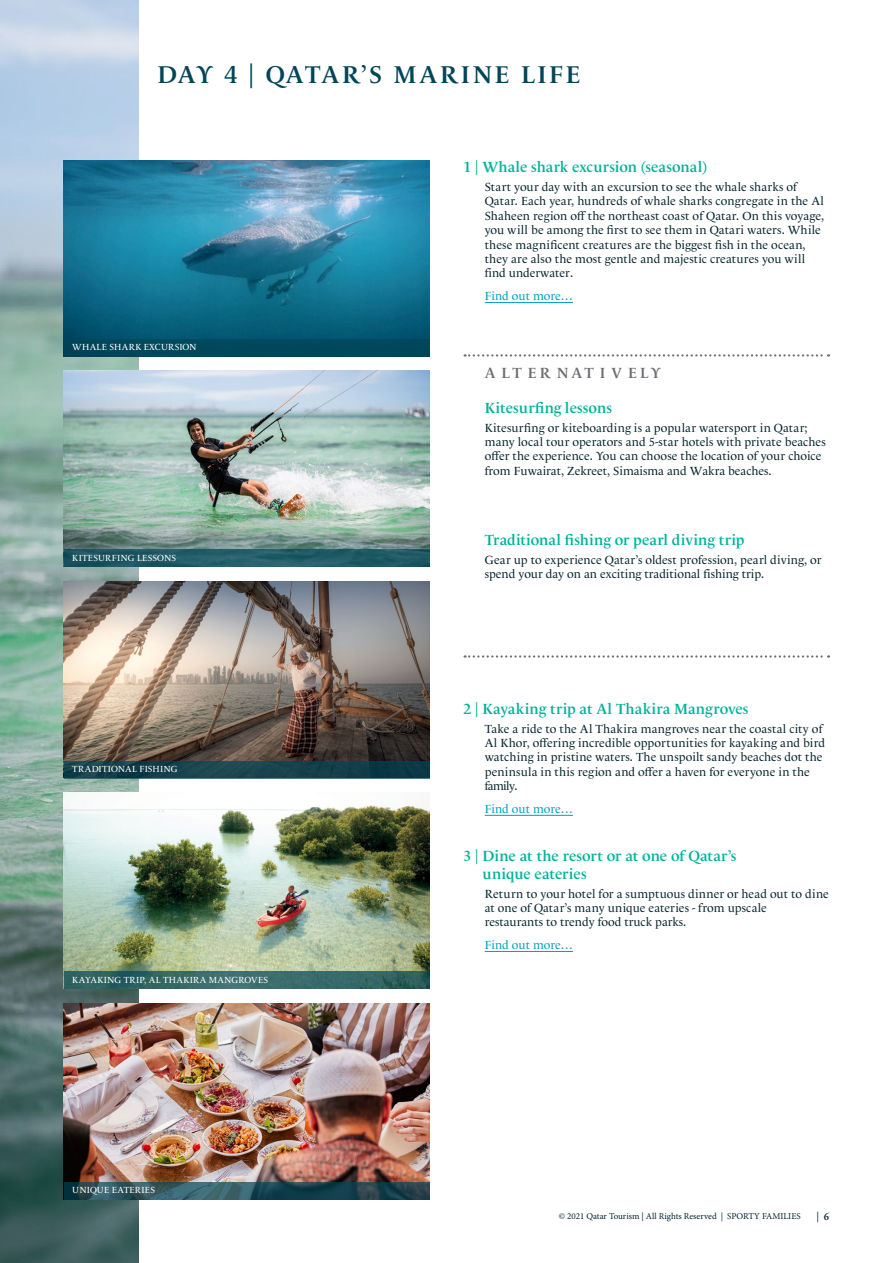
<style>
.page{position:relative;width:893px;height:1263px;background:#fff}
.page>*{position:absolute;margin:0;border:0;box-sizing:border-box;transform-origin:0 0}
.t1{font:600 24.75px "Le Monde Livre Cla Pro";letter-spacing:.09em;color:#024557}
.t2{font:600 15px/18px "Le Monde Livre Cla Pro";letter-spacing:.005em;color:#00b398}
.t3{font:600 15px "Le Monde Livre Cla Pro";letter-spacing:.185em;color:#6e6f74}
.t4{font:12px/14.4px "Le Monde Livre Cla Pro";letter-spacing:.005em;color:#05242d}
.t5{font:12px "Le Monde Livre Cla Pro";color:#009cc6}
.t6{font:600 10.5px "Le Monde Livre Cla Pro";color:#05242d}
.t7{font:9px "Le Monde Livre Cla Pro";letter-spacing:.02em;color:#fff}
.t8{font:9px "Minion Pro";color:#05242d}
</style>
<div class="page">
<img style="left:0;top:0;width:138px;height:1263px">
<img style="left:64px;top:160px;width:365px;height:179px">
<img style="left:64px;top:371px;width:365px;height:179px">
<img style="left:64px;top:582px;width:365px;height:179px">
<img style="left:64px;top:792px;width:365px;height:179px">
<img style="left:64px;top:1003px;width:365px;height:179px">
<svg style="left:465px;top:354px;width:364px;height:3px"></svg>
<svg style="left:465px;top:655px;width:364px;height:3px"></svg>
<hr style="left:485px;top:302px;width:88px;height:1px;background:#009cc6">
<hr style="left:485px;top:815px;width:88px;height:1px;background:#009cc6">
<hr style="left:485px;top:951px;width:88px;height:1px;background:#009cc6">
<div style="left:64px;top:339px;width:365px;height:17px;background:#024557"></div>
<svg style="left:64px;top:550px;width:365px;height:17px;background:#205a65"></svg>
<svg style="left:64px;top:761px;width:365px;height:17px;background:#143f4a"></svg>
<svg style="left:64px;top:971px;width:365px;height:17px;background:#346766"></svg>
<svg style="left:64px;top:1182px;width:365px;height:17px;background:#274e59"></svg>
<h1 class="t1" style="left:157px;top:55px;width:425px">DAY 4 | QATAR’S MARINE LIFE</h1>
<p class="t7" style="left:72px;top:340px;width:126px">WHALE SHARK EXCURSION</p>
<p class="t7" style="left:72px;top:551px;width:105px">KITESURFING LESSONS</p>
<p class="t7" style="left:72px;top:762px;width:107px">TRADITIONAL FISHING</p>
<p class="t7" style="left:72px;top:972px;width:197px">KAYAKING TRIP, AL THAKIRA MANGROVES</p>
<p class="t7" style="left:72px;top:1183px;width:84px">UNIQUE EATERIES</p>
<p class="t2" style="left:463px;top:157px;width:245px">1 | Whale shark excursion (seasonal)</p>
<p class="t4" style="left:485px;top:179px;width:341px">Start your day with an excursion to see the whale sharks of Qatar. Each year, hundreds of whale sharks congregate in the Al Shaheen region off the northeast coast of Qatar. On this voyage, you will be among the first to see them in Qatari waters. While these magnificent creatures are the biggest fish in the ocean, they are also the most gentle and majestic creatures you will find underwater.</p>
<p class="t5" style="left:485px;top:287px;width:90px">Find out more…</p>
<p class="t3" style="left:485px;top:361px;width:178px">A LTER NATIV ELY</p>
<p class="t2" style="left:485px;top:397px;width:129px">Kitesurfing lessons</p>
<p class="t4" style="left:485px;top:419px;width:342px">Kitesurfing or kiteboarding is a popular watersport in Qatar; many local tour operators and 5-star hotels with private beaches offer the experience. You can choose the location of your choice from Fuwairat, Zekreet, Simaisma and Wakra beaches.</p>
<p class="t2" style="left:485px;top:530px;width:261px">Traditional fishing or pearl diving trip</p>
<p class="t4" style="left:485px;top:552px;width:338px">Gear up to experience Qatar’s oldest profession, pearl diving, or spend your day on an exciting traditional fishing trip.</p>
<p class="t2" style="left:463px;top:698px;width:287px">2 | Kayaking trip at Al Thakira Mangroves</p>
<p class="t4" style="left:485px;top:720px;width:342px">Take a ride to the Al Thakira mangroves near the coastal city of Al Khor, offering incredible opportunities for kayaking and bird watching in pristine waters. The unspoilt sandy beaches dot the peninsula in this region and offer a haven for everyone in the family.</p>
<p class="t5" style="left:485px;top:800px;width:90px">Find out more…</p>
<p class="t2" style="left:483px;top:845px;width:255px;text-indent:-19px">3 | Dine at the resort or at one of Qatar’s unique eateries</p>
<p class="t4" style="left:485px;top:885px;width:346px">Return to your hotel for a sumptuous dinner or head out to dine at one of Qatar’s many unique eateries - from upscale<br>restaurants to trendy food truck parks.</p>
<p class="t5" style="left:485px;top:936px;width:90px">Find out more…</p>
<p class="t8" style="left:559px;top:1210px;width:243px">© 2021 Qatar Tourism | All Rights Reserved | SPORTY FAMILIES</p>
<p class="t6" style="left:816px;top:1208px;width:14px">| 6</p>
</div>
